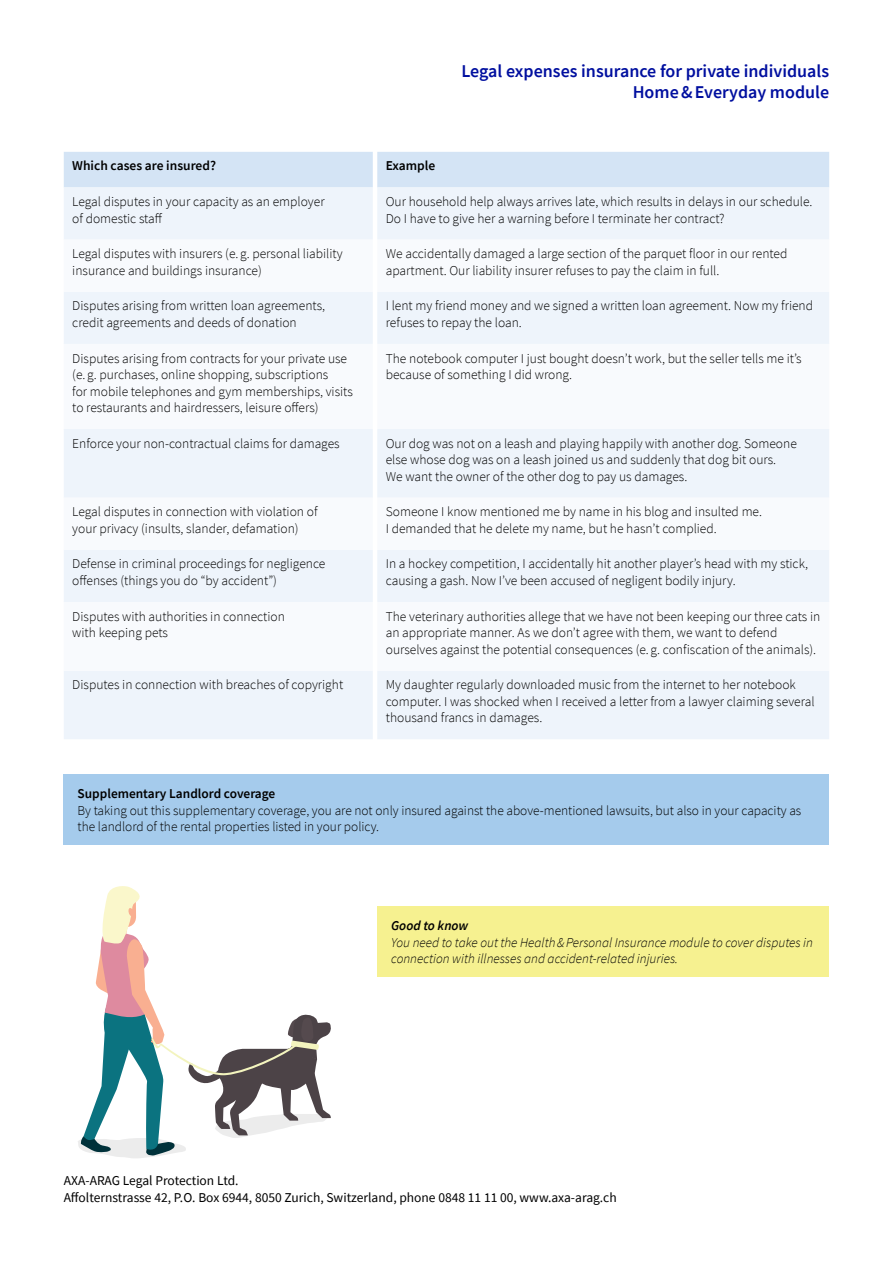
<style>
.page{position:relative;width:893px;height:1263px;background:#fff}
.page>*{position:absolute;margin:0;border:0;box-sizing:border-box;transform-origin:0 0}
.t1{font:600 18px/20.7px "Source Sans Pro";color:#000f9f;text-align:right}
.t2{font:300 13.5px/16.5px "Source Sans Pro";color:#000}
.t3{font:italic 300 13.5px/16.5px "Source Sans Pro";color:#000}
.t4{font:13.5px/17.2px "Source Sans Pro";color:#000}
.t5{font:600 13.5px "Source Sans Pro";color:#000}
.t6{font:italic 600 13.5px "Source Sans Pro";color:#000}
</style>
<div class="page">
<div style="left:64px;top:152px;width:765px;height:35px;background:#d4e4f5"></div>
<div style="left:64px;top:187px;width:765px;height:552px;background:#eef4fb"></div>
<svg style="left:64px;top:240px;width:765px;height:431px"></svg>
<div style="left:377px;top:906px;width:452px;height:71px;background:#f6f190"></div>
<div style="left:64px;top:774px;width:765px;height:71px;background:#a5cbec"></div>
<svg style="left:78px;top:886px;width:253px;height:272px"></svg>
<h1 class="t1" style="left:461px;top:61px;width:369px">Legal expenses insurance for private individuals<br>Home&amp;Everyday module</h1>
<p class="t5" style="left:72px;top:157px;width:145px">Which cases are insured?</p>
<p class="t5" style="left:386px;top:157px;width:51px">Example</p>
<p class="t2" style="left:72px;top:193px;width:254px">Legal disputes in your capacity as an employer of domestic staff</p>
<p class="t2" style="left:386px;top:193px;width:428px">Our household help always arrives late, which results in delays in our schedule.<br>Do I have to give her a warning before I terminate her contract?</p>
<p class="t2" style="left:72px;top:246px;width:272px">Legal disputes with insurers (e. g. personal liability insurance and buildings insurance)</p>
<p class="t2" style="left:386px;top:246px;width:403px">We accidentally damaged a large section of the parquet floor in our rented apartment. Our liability insurer refuses to pay the claim in full.</p>
<p class="t2" style="left:72px;top:298px;width:254px">Disputes arising from written loan agreements, credit agreements and deeds of donation</p>
<p class="t2" style="left:386px;top:298px;width:429px">I lent my friend money and we signed a written loan agreement. Now my friend refuses to repay the loan.</p>
<p class="t2" style="left:72px;top:350px;width:282px">Disputes arising from contracts for your private use (e. g. purchases, online shopping, subscriptions<br>for mobile telephones and gym memberships, visits to restaurants and hairdressers, leisure offers)</p>
<p class="t2" style="left:386px;top:350px;width:417px">The notebook computer I just bought doesn’t work, but the seller tells me it’s because of something I did wrong.</p>
<p class="t2" style="left:72px;top:435px;width:269px">Enforce your non-contractual claims for damages</p>
<p class="t2" style="left:386px;top:435px;width:413px">Our dog was not on a leash and playing happily with another dog. Someone else whose dog was on a leash joined us and suddenly that dog bit ours.<br>We want the owner of the other dog to pay us damages.</p>
<p class="t2" style="left:72px;top:504px;width:247px">Legal disputes in connection with violation of your privacy (insults, slander, defamation)</p>
<p class="t2" style="left:386px;top:504px;width:378px">Someone I know mentioned me by name in his blog and insulted me.<br>I demanded that he delete my name, but he hasn’t complied.</p>
<p class="t2" style="left:72px;top:556px;width:255px">Defense in criminal proceedings for negligence offenses (things you do “by accident”)</p>
<p class="t2" style="left:386px;top:556px;width:424px">In a hockey competition, I accidentally hit another player’s head with my stick, causing a gash. Now I’ve been accused of negligent bodily injury.</p>
<p class="t2" style="left:72px;top:608px;width:214px">Disputes with authorities in connection with keeping pets</p>
<p class="t2" style="left:386px;top:608px;width:436px">The veterinary authorities allege that we have not been keeping our three cats in an appropriate manner. As we don’t agree with them, we want to defend ourselves against the potential consequences (e. g. confiscation of the animals).</p>
<p class="t2" style="left:72px;top:676px;width:272px">Disputes in connection with breaches of copyright</p>
<p class="t2" style="left:386px;top:676px;width:430px">My daughter regularly downloaded music from the internet to her notebook computer. I was shocked when I received a letter from a lawyer claiming several thousand francs in damages.</p>
<p class="t5" style="left:78px;top:785px;width:199px">Supplementary Landlord coverage</p>
<p class="t2" style="left:78px;top:802px;width:725px">By taking out this supplementary coverage, you are not only insured against the above-mentioned lawsuits, but also in your capacity as the landlord of the rental properties listed in your policy.</p>
<p class="t6" style="left:391px;top:917px;width:79px">Good to know</p>
<p class="t3" style="left:391px;top:934px;width:423px">You need to take out the Health&amp;Personal Insurance module to cover disputes in connection with illnesses and accident-related injuries.</p>
<p class="t4" style="left:64px;top:1172px;width:554px">AXA-ARAG Legal Protection Ltd.<br>Affolternstrasse 42, P.O. Box 6944, 8050 Zurich, Switzerland, phone 0848 11 11 00, www.axa-arag.ch</p>
</div>
